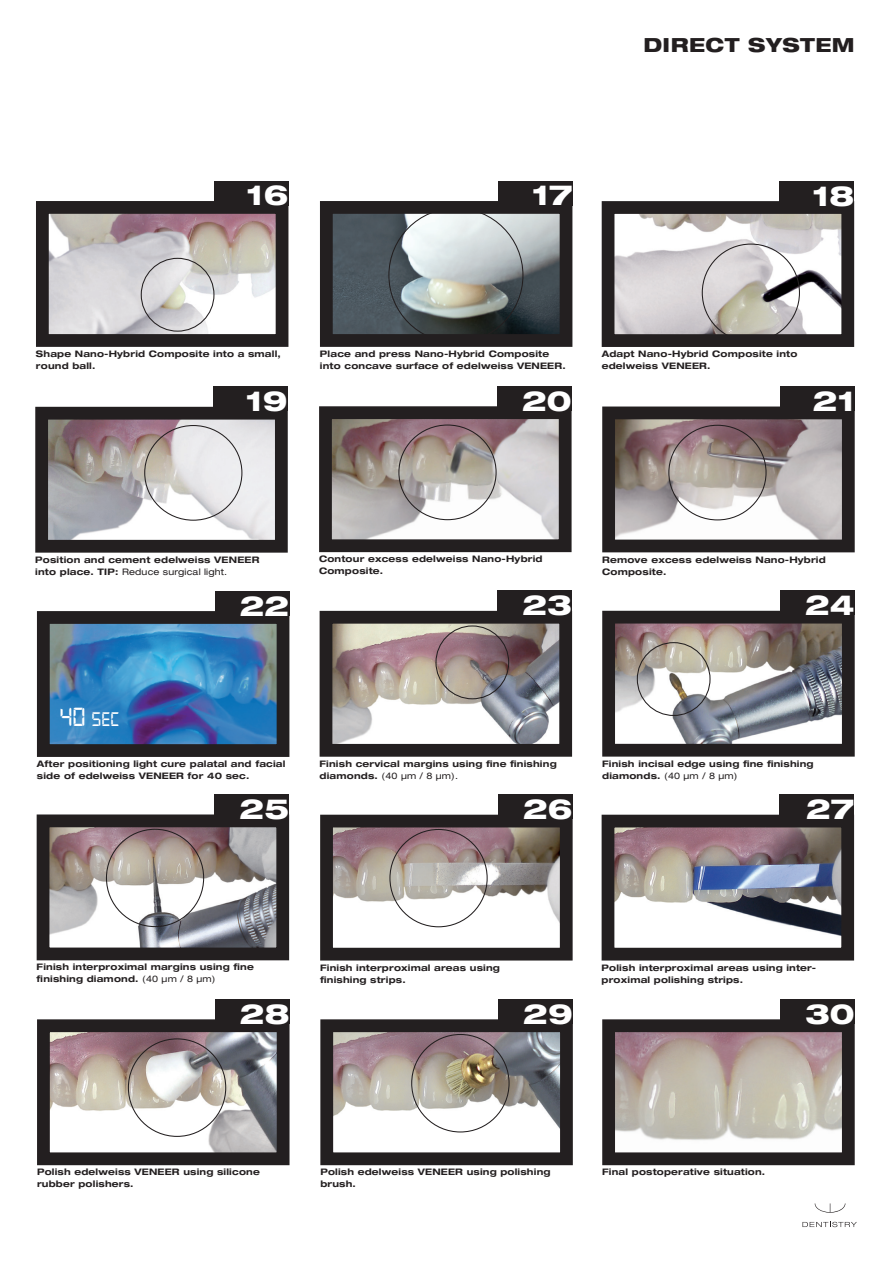
<style>
.page{position:relative;width:893px;height:1263px;background:#fff}
.page>*{position:absolute;margin:0;border:0;box-sizing:border-box;transform-origin:0 0}
.t1{font:800 expanded 27.9px "Helvetica Neue";color:#fff}
.t2{font:20.85px "Digital 7";color:#fff}
.t3{font:800 expanded 19.5px "Helvetica Neue";letter-spacing:.025em;color:#231f20}
.t4{font:700 expanded 9px/12px "Helvetica Neue";letter-spacing:.02em;color:#231f20}
.s1{font-weight:400}
.s2{font-size:27.9px}
</style>
<div class="page">
<svg style="left:815px;top:1203px;width:30px;height:10px"></svg>
<svg style="left:802px;top:1222px;width:55px;height:5px"></svg>
<img style="left:334px;top:1033px;width:225px;height:100px">
<div style="left:320px;top:1019px;width:253px;height:146px;border:13px solid #231f20"></div>
<div style="left:498px;top:999px;width:75px;height:25px;background:#231f20"></div>
<img style="left:616px;top:1033px;width:225px;height:107px">
<div style="left:602px;top:1019px;width:253px;height:146px;border:13px solid #231f20"></div>
<div style="left:780px;top:999px;width:75px;height:25px;background:#231f20"></div>
<img style="left:616px;top:625px;width:225px;height:118px">
<div style="left:602px;top:611px;width:253px;height:146px;border:13px solid #231f20"></div>
<div style="left:637px;top:642px;width:73px;height:74px;border:1px solid #231f20;border-radius:50%"></div>
<div style="left:780px;top:590px;width:75px;height:25px;background:#231f20"></div>
<img style="left:334px;top:625px;width:224px;height:118px">
<div style="left:320px;top:611px;width:252px;height:146px;border:13px solid #231f20"></div>
<div style="left:435px;top:625px;width:74px;height:74px;border:1px solid #231f20;border-radius:50%"></div>
<div style="left:497px;top:590px;width:75px;height:25px;background:#231f20"></div>
<img style="left:51px;top:625px;width:224px;height:118px">
<div style="left:37px;top:611px;width:252px;height:146px;border:13px solid #231f20"></div>
<div style="left:215px;top:591px;width:74px;height:24px;background:#231f20"></div>
<img style="left:50px;top:215px;width:224px;height:118px">
<div style="left:36px;top:201px;width:252px;height:146px;border:13px solid #231f20"></div>
<div style="left:141px;top:258px;width:73px;height:74px;border:1px solid #231f20;border-radius:50%"></div>
<div style="left:214px;top:181px;width:74px;height:24px;background:#231f20"></div>
<img style="left:616px;top:215px;width:224px;height:118px">
<div style="left:602px;top:201px;width:252px;height:146px;border:13px solid #231f20"></div>
<div style="left:780px;top:181px;width:74px;height:25px;background:#231f20"></div>
<img style="left:334px;top:215px;width:224px;height:118px">
<div style="left:320px;top:201px;width:252px;height:146px;border:13px solid #231f20"></div>
<div style="left:498px;top:181px;width:74px;height:24px;background:#231f20"></div>
<img style="left:51px;top:1033px;width:225px;height:118px">
<div style="left:37px;top:1019px;width:253px;height:146px;border:13px solid #231f20"></div>
<div style="left:215px;top:999px;width:75px;height:25px;background:#231f20"></div>
<img style="left:334px;top:829px;width:225px;height:99px">
<div style="left:320px;top:815px;width:253px;height:145px;border:13px solid #231f20"></div>
<div style="left:498px;top:794px;width:75px;height:25px;background:#231f20"></div>
<img style="left:51px;top:828px;width:224px;height:118px">
<div style="left:37px;top:814px;width:252px;height:146px;border:13px solid #231f20"></div>
<div style="left:215px;top:794px;width:74px;height:25px;background:#231f20"></div>
<img style="left:616px;top:420px;width:225px;height:118px">
<div style="left:602px;top:406px;width:253px;height:146px;border:13px solid #231f20"></div>
<div style="left:780px;top:386px;width:75px;height:25px;background:#231f20"></div>
<img style="left:616px;top:829px;width:224px;height:107px">
<div style="left:602px;top:815px;width:252px;height:145px;border:13px solid #231f20"></div>
<div style="left:779px;top:794px;width:75px;height:25px;background:#231f20"></div>
<img style="left:333px;top:420px;width:225px;height:118px">
<div style="left:319px;top:406px;width:253px;height:146px;border:13px solid #231f20"></div>
<div style="left:497px;top:386px;width:75px;height:25px;background:#231f20"></div>
<img style="left:49px;top:421px;width:225px;height:118px">
<div style="left:35px;top:407px;width:253px;height:146px;border:13px solid #231f20"></div>
<div style="left:213px;top:386px;width:75px;height:25px;background:#231f20"></div>
<h1 class="t1" style="left:247px;top:178px;width:43px">16</h1>
<h1 class="t1" style="left:532px;top:178px;width:42px">17</h1>
<h3 class="t3" style="left:643px;top:33px;width:213px">DIRECT SYSTEM</h3>
<h1 class="t1" style="left:812px;top:178px;width:43px">18</h1>
<p class="t4" style="left:36px;top:348px;width:246px">Shape Nano-Hybrid Composite into a small, round ball.</p>
<h1 class="t1" style="left:246px;top:383px;width:43px">19</h1>
<p class="t4" style="left:320px;top:348px;width:247px">Place and press Nano-Hybrid Composite into concave surface of edelweiss VENEER.</p>
<h1 class="t1" style="left:522px;top:383px;width:51px">20</h1>
<p class="t4" style="left:602px;top:348px;width:197px">Adapt Nano-Hybrid Composite into edelweiss VENEER.</p>
<h1 class="t1" style="left:813px;top:383px;width:43px">21</h1>
<p class="t4" style="left:35px;top:553px;width:226px">Position and cement edelweiss VENEER into place. TIP: <span class="s1">Reduce surgical light.</span></p>
<h1 class="t1" style="left:240px;top:588px;width:51px">22</h1>
<p class="t4" style="left:319px;top:553px;width:225px">Contour excess edelweiss Nano-Hybrid<br>Composite.</p>
<h1 class="t1" style="left:522px;top:587px;width:51px">23</h1>
<p class="t4" style="left:602px;top:553px;width:225px">Remove excess edelweiss Nano-Hybrid<br>Composite.</p>
<h1 class="t1" style="left:805px;top:587px;width:51px">24</h1>
<h2 class="t2" style="left:59px;top:710px;width:62px"><span class="s2">40</span> SEC</h2>
<p class="t4" style="left:37px;top:758px;width:250px">After positioning light cure palatal and facial side of edelweiss VENEER for 40 sec.</p>
<h1 class="t1" style="left:240px;top:791px;width:51px">25</h1>
<p class="t4" style="left:320px;top:757px;width:239px">Finish cervical margins using fine finishing diamonds. <span class="s1">(40 μm / 8 μm).</span></p>
<h1 class="t1" style="left:523px;top:791px;width:51px">26</h1>
<p class="t4" style="left:602px;top:757px;width:213px">Finish incisal edge using fine finishing diamonds. <span class="s1">(40 μm / 8 μm)</span></p>
<h1 class="t1" style="left:806px;top:791px;width:50px">27</h1>
<p class="t4" style="left:37px;top:961px;width:219px">Finish interproximal margins using fine finishing diamond. <span class="s1">(40 μm / 8 μm)</span></p>
<h1 class="t1" style="left:240px;top:996px;width:51px">28</h1>
<p class="t4" style="left:320px;top:961px;width:181px">Finish interproximal areas using finishing strips.</p>
<h1 class="t1" style="left:523px;top:996px;width:51px">29</h1>
<p class="t4" style="left:602px;top:961px;width:216px">Polish interproximal areas using inter&shy;proximal polishing strips.</p>
<h1 class="t1" style="left:805px;top:996px;width:51px">30</h1>
<p class="t4" style="left:37px;top:1166px;width:224px">Polish edelweiss VENEER using silicone rubber polishers.</p>
<p class="t4" style="left:320px;top:1166px;width:232px">Polish edelweiss VENEER using polishing brush.</p>
<p class="t4" style="left:602px;top:1166px;width:165px">Final postoperative situation.</p>
</div>
